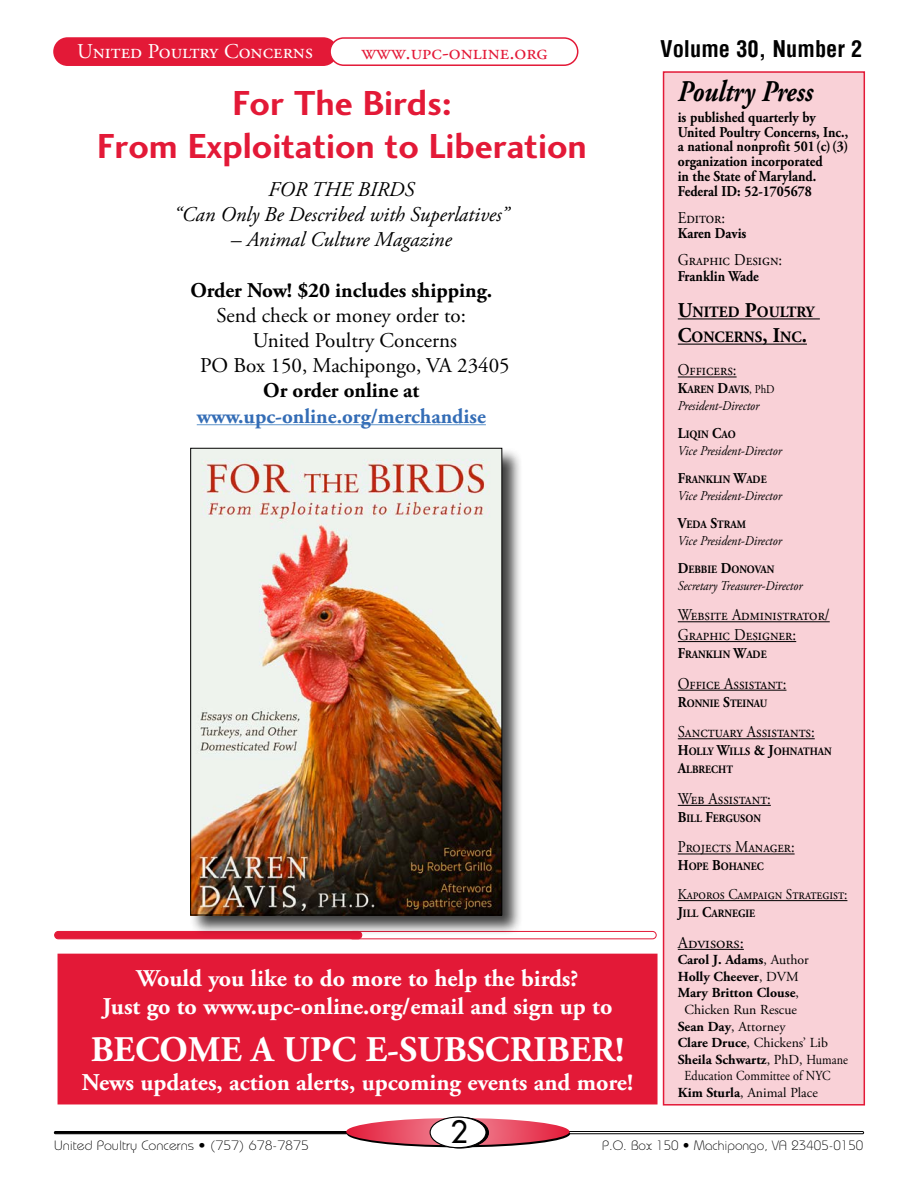
<style>
.page{position:relative;width:918px;height:1188px;background:#fff}
.page>*{position:absolute;margin:0;border:0;box-sizing:border-box;transform-origin:0 0}
.t1{font:36px/43.2px "Charlotte Sans Bold Plain";color:#e31937;text-align:center}
.t2{font:700 36px "Adobe Garamond Pro";color:#fff}
.t3{font:italic 700 30px "Adobe Garamond Pro";color:#000;scale:.85 1}
.t4{font:30px "Futura";color:#000}
.t5{font:700 24px/28.8px "Adobe Garamond Pro";color:#fff;text-align:center}
.t6{font:700 condensed 22.5px "Helvetica";color:#000}
.t7{font:21px "Adobe Garamond Pro";color:#000}
.t8{font:italic 21px/25.2px "Adobe Garamond Pro";color:#000;text-align:center}
.t9{font:700 21px "Adobe Garamond Pro";color:#000}
.t10{font:700 21px "Adobe Garamond Pro";color:#346db6}
.t11{font:21px "Adobe Garamond Pro";color:#fff}
.t12{font:21px "Adobe Garamond Pro";color:#e31937}
.t13{font:16.5px/19.8px "Adobe Garamond Pro";color:#000;scale:.9 1}
.t14{font:16.5px "Adobe Garamond Pro";color:#000;scale:.88 1}
.t15{font:16.5px "Adobe Garamond Pro";color:#000}
.t16{font:700 15.75px/25.2px "Adobe Garamond Pro";color:#000;scale:.95 1}
.t17{font:700 15px/14.9px "Adobe Garamond Pro";color:#000;scale:.9 1}
.t18{font:15px "Adobe Garamond Pro";color:#000;scale:.88 1}
.t19{font:700 13.8px "Adobe Garamond Pro";color:#000}
.t20{font:13.8px "Adobe Garamond Pro";color:#000}
.t21{font:13.8px "Adobe Garamond Pro";color:#000;scale:.88 1}
.t22{font:italic 13.5px "Adobe Garamond Pro";color:#000;scale:.9 1}
.t23{font:300 13.5px "Bauhaus";color:#000;scale:1.05 1}
.t24{font:300 13.5px "Bauhaus";color:#000}
.t25{font:700 11.25px/18px "Adobe Garamond Pro";color:#000;scale:.9 1}
.s1{font-size:21px}
.s2{font-size:15px}
.s3{font-weight:400;font-size:12px}
.s4{font-weight:400}
.s5{font-weight:700}
</style>
<div class="page">
<div style="left:54px;top:1131px;width:414px;height:3px;border:1px solid #000"></div>
<div style="left:450px;top:1131px;width:414px;height:3px;border:1px solid #000"></div>
<svg style="left:347px;top:1120px;width:223px;height:27px"></svg>
<svg style="left:346px;top:1118px;width:224px;height:27px;background:#e64e64"></svg>
<div style="left:433px;top:1117px;width:55px;height:31px;background:#000;border-radius:50%"></div>
<div style="left:432px;top:1117px;width:57px;height:32px;border:1px solid #000;border-radius:50%"></div>
<div style="left:430px;top:1117px;width:56px;height:31px;background:#fff;border-radius:50%"></div>
<div style="left:430px;top:1117px;width:57px;height:31px;border:1px solid #000;border-radius:50%"></div>
<div style="left:53px;top:37px;width:285px;height:29px;background:#e31937;border-radius:14px"></div>
<div style="left:330px;top:38px;width:248px;height:27px;background:#fff;border-radius:14px"></div>
<div style="left:329px;top:37px;width:249px;height:29px;border:2px solid #e31937;border-radius:14px"></div>
<div style="left:664px;top:72px;width:200px;height:1033px;background:#f9d1d7"></div>
<hr style="left:678px;top:318px;width:142px;height:1px;background:#000">
<hr style="left:678px;top:344px;width:129px;height:1px;background:#000">
<hr style="left:678px;top:377px;width:59px;height:1px;background:#000">
<hr style="left:678px;top:621px;width:152px;height:1px;background:#000">
<hr style="left:678px;top:641px;width:118px;height:1px;background:#000">
<hr style="left:678px;top:690px;width:108px;height:1px;background:#000">
<hr style="left:678px;top:738px;width:137px;height:1px;background:#000">
<hr style="left:678px;top:805px;width:93px;height:1px;background:#000">
<hr style="left:678px;top:854px;width:117px;height:1px;background:#000">
<hr style="left:678px;top:900px;width:169px;height:1px;background:#000">
<hr style="left:678px;top:949px;width:66px;height:1px;background:#000">
<div style="left:663px;top:71px;width:202px;height:1035px;border:2px solid #e31937"></div>
<div style="left:59px;top:955px;width:597px;height:148px;background:#e31937"></div>
<div style="left:58px;top:954px;width:600px;height:150px;border:3px solid #e31937"></div>
<div style="left:349px;top:931px;width:308px;height:8px;border:1px solid #e31937;border-radius:4px"></div>
<div style="left:55px;top:931px;width:307px;height:8px;background:#e31937;border-radius:4px"></div>
<div style="left:54px;top:931px;width:308px;height:8px;border:1px solid #e31937;border-radius:4px"></div>
<div style="left:189px;top:447px;width:334px;height:490px;background:#000;opacity:.75"></div>
<img style="left:192px;top:450px;width:308px;height:463px">
<div style="left:190px;top:448px;width:312px;height:467px;border:1px solid #000"></div>
<hr style="left:197px;top:424px;width:289px;height:1px;background:#69c">
<h3 class="t11" style="left:77px;top:39px;width:237px">United Poultry Concerns</h3>
<h3 class="t12" style="left:361px;top:40px;width:188px">www.upc-online.org</h3>
<h3 class="t6" style="left:660px;top:34px;width:204px">Volume 30, Number 2</h3>
<h2 class="t3" style="left:678px;top:74px;width:161px">Poultry Press</h2>
<p class="t17" style="left:678px;top:110px;width:191px">is published quarterly by<br>United Poultry Concerns, Inc., a national nonprofit 501(c)(3) organization incorporated<br>in the State of Maryland.<br>Federal ID: 52-1705678</p>
<p class="t13" style="left:678px;top:208px;width:54px">Editor:</p>
<p class="t17" style="left:678px;top:226px;width:78px">Karen Davis</p>
<p class="t13" style="left:678px;top:250px;width:118px">Graphic Design:</p>
<p class="t17" style="left:678px;top:269px;width:92px">Franklin Wade</p>
<p class="t16" style="left:678px;top:300px;width:146px"><span class="s1">U</span>NITED <span class="s1">P</span>OULTRY<br><span class="s1">C</span>ONCERNS<span class="s1">, I</span>NC<span class="s1">.</span></p>
<p class="t13" style="left:678px;top:361px;width:67px">Officers:</p>
<p class="t25" style="left:678px;top:381px;width:109px"><span class="s2">K</span>AREN <span class="s2">D</span>AVIS<span class="s3">, PhD</span></p>
<p class="t22" style="left:678px;top:397px;width:92px">President-Director</p>
<p class="t25" style="left:678px;top:426px;width:66px"><span class="s2">L</span>IQIN <span class="s2">C</span>AO</p>
<p class="t22" style="left:678px;top:442px;width:117px">Vice President-Director</p>
<p class="t25" style="left:678px;top:471px;width:100px"><span class="s2">F</span>RANKLIN <span class="s2">W</span>ADE</p>
<p class="t22" style="left:678px;top:487px;width:117px">Vice President-Director</p>
<p class="t25" style="left:678px;top:516px;width:77px"><span class="s2">V</span>EDA <span class="s2">S</span>TRAM</p>
<p class="t22" style="left:678px;top:532px;width:117px">Vice President-Director</p>
<p class="t25" style="left:678px;top:561px;width:109px"><span class="s2">D</span>EBBIE <span class="s2">D</span>ONOVAN</p>
<p class="t22" style="left:678px;top:577px;width:140px">Secretary Treasurer-Director</p>
<p class="t13" style="left:678px;top:606px;width:170px">Website Administrator/<br>Graphic Designer:</p>
<p class="t25" style="left:678px;top:646px;width:100px"><span class="s2">F</span>RANKLIN <span class="s2">W</span>ADE</p>
<p class="t13" style="left:678px;top:674px;width:122px">Office Assistant:</p>
<p class="t25" style="left:678px;top:694px;width:101px"><span class="s2">R</span>ONNIE <span class="s2">S</span>TEINAU</p>
<p class="t13" style="left:678px;top:723px;width:154px">Sanctuary Assistants:</p>
<p class="t25" style="left:678px;top:743px;width:173px"><span class="s2">H</span>OLLY <span class="s2">W</span>ILLS <span class="s2">&amp; J</span>OHNATHAN<br><span class="s2">A</span>LBRECHT</p>
<p class="t13" style="left:678px;top:789px;width:105px">Web Assistant:</p>
<p class="t25" style="left:678px;top:809px;width:94px"><span class="s2">B</span>ILL <span class="s2">F</span>ERGUSON</p>
<p class="t14" style="left:678px;top:837px;width:134px">Projects Manager:</p>
<p class="t25" style="left:678px;top:858px;width:96px"><span class="s2">H</span>OPE <span class="s2">B</span>OHANEC</p>
<p class="t18" style="left:678px;top:885px;width:194px">Kaporos Campaign Strategist:</p>
<p class="t25" style="left:678px;top:905px;width:88px"><span class="s2">J</span>ILL <span class="s2">C</span>ARNEGIE</p>
<p class="t15" style="left:678px;top:933px;width:68px">Advisors:</p>
<p class="t19" style="left:678px;top:952px;width:133px">Carol J. Adams<span class="s4">, Author</span></p>
<p class="t19" style="left:678px;top:968px;width:122px">Holly Cheever<span class="s4">, DVM</span></p>
<p class="t19" style="left:678px;top:985px;width:123px">Mary Britton Clouse<span class="s4">,</span></p>
<p class="t20" style="left:685px;top:1001px;width:114px">Chicken Run Rescue</p>
<p class="t20" style="left:678px;top:1018px;width:109px"><span class="s5">Sean Day</span>, Attorney</p>
<p class="t20" style="left:678px;top:1034px;width:152px"><span class="s5">Clare Druce</span>, Chickens’ Lib</p>
<p class="t19" style="left:678px;top:1051px;width:172px">Sheila Schwartz<span class="s4">, PhD, Humane</span></p>
<p class="t21" style="left:685px;top:1068px;width:168px">Education Committee of NYC</p>
<p class="t20" style="left:678px;top:1084px;width:142px"><span class="s5">Kim Sturla</span>, Animal Place</p>
<h1 class="t1" style="left:97px;top:82px;width:491px">For The Birds:<br>From Exploitation to Liberation</h1>
<h3 class="t8" style="left:174px;top:177px;width:336px">FOR THE BIRDS<br>“Can Only Be Described with Superlatives”</h3>
<h3 class="t8" style="left:231px;top:228px;width:222px">– Animal Culture Magazine</h3>
<h3 class="t9" style="left:190px;top:278px;width:303px">Order Now! $20 includes shipping.</h3>
<h3 class="t7" style="left:217px;top:303px;width:251px">Send check or money order to:</h3>
<h3 class="t7" style="left:253px;top:328px;width:206px">United Poultry Concerns</h3>
<h3 class="t7" style="left:200px;top:353px;width:311px">PO Box 150, Machipongo, VA 23405</h3>
<h3 class="t9" style="left:263px;top:379px;width:158px">Or order online at</h3>
<h3 class="t10" style="left:197px;top:404px;width:291px">www.upc-online.org/merchandise</h3>
<h3 class="t5" style="left:103px;top:964px;width:511px">Would you like to do more to help the birds?<br>Just go to www.upc-online.org/email and sign up to</h3>
<h1 class="t2" style="left:91px;top:1029px;width:535px">BECOME A UPC E-SUBSCRIBER!</h1>
<h3 class="t5" style="left:82px;top:1068px;width:553px">News updates, action alerts, upcoming events and more!</h3>
<p class="t23" style="left:54px;top:1137px;width:244px">United Poultry Concerns • (757) 678-7875</p>
<h2 class="t4" style="left:450px;top:1112px;width:19px">2</h2>
<p class="t24" style="left:602px;top:1137px;width:263px">P.O. Box 150 • Machipongo, VA 23405-0150</p>
</div>
